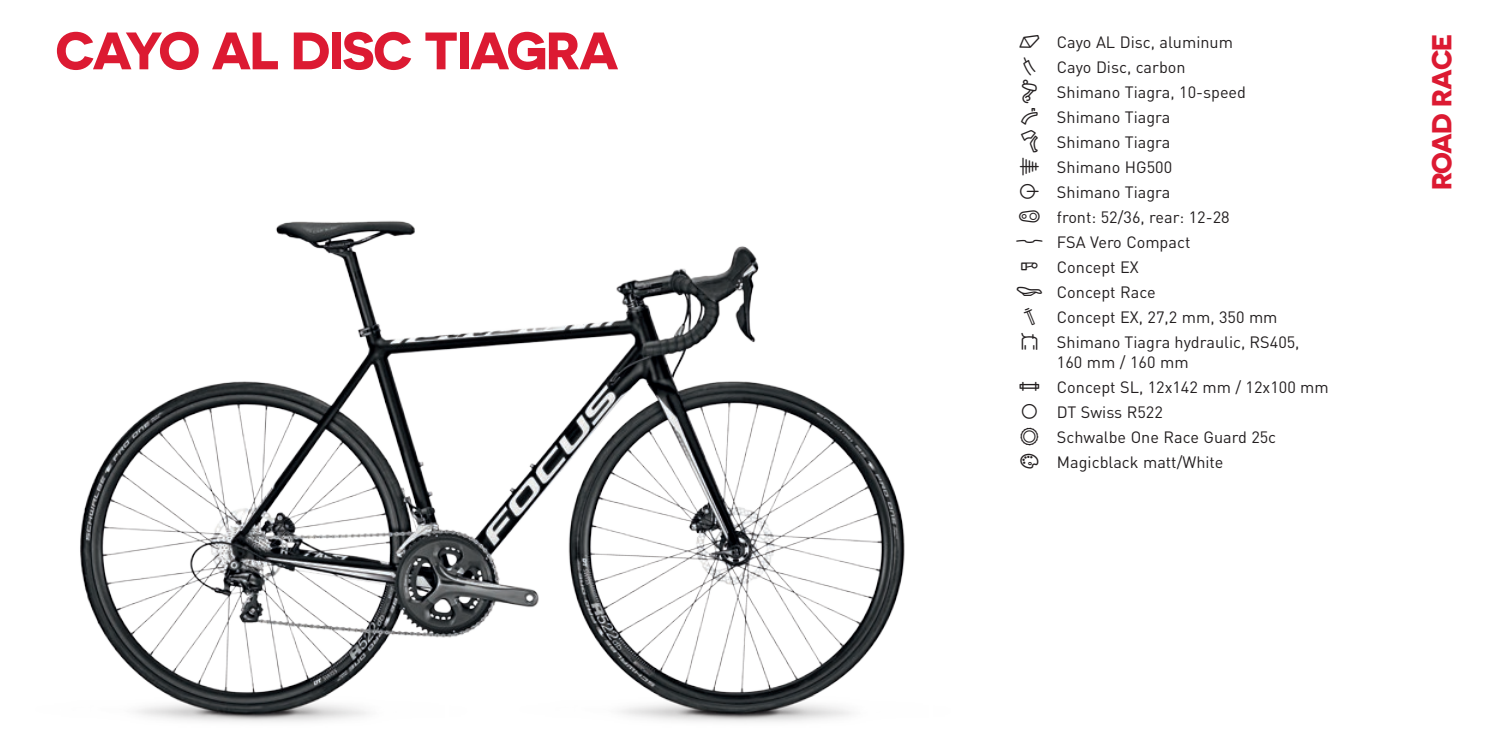
<style>
.page{position:relative;width:1486px;height:731px;background:#fff}
.page>*{position:absolute;margin:0;border:0;box-sizing:border-box;transform-origin:0 0}
.t1{font:700 52.5px "Novecentosanswide";letter-spacing:-.03em;color:#dc1a32}
.t2{font:700 27.5px "Novecentosanswide";letter-spacing:-.035em;color:#dc1a32}
.t3{font:16.25px/25px "DIN";color:#231f20}
.s1{font-family:"Bike Icons 2017";font-size:20px}
</style>
<div class="page">
<img style="left:80px;top:220px;width:825px;height:502px">
<h1 class="t1" style="left:55px;top:18px;width:565px">CAYO AL DISC TIAGRA</h1>
<p class="t3" style="left:1019px;top:30px;width:215px"><span class="s1">Q</span> Cayo AL Disc, aluminum</p>
<p class="t3" style="left:1019px;top:55px;width:168px"><span class="s1">H</span> Cayo Disc, carbon</p>
<p class="t3" style="left:1019px;top:80px;width:228px"><span class="s1">W</span> Shimano Tiagra, 10-speed</p>
<p class="t3" style="left:1057px;top:104px;width:115px">Shimano Tiagra</p>
<p class="t3" style="left:1019px;top:129px;width:152px"><span class="s1">C</span> Shimano Tiagra</p>
<p class="t3" style="left:1057px;top:154px;width:117px">Shimano HG500</p>
<p class="t3" style="left:1019px;top:179px;width:152px"><span class="s1">L</span> Shimano Tiagra</p>
<p class="t3" style="left:1019px;top:204px;width:212px"><span class="s1">Z</span> front: 52/36, rear: 12-28</p>
<p class="t3" style="left:1019px;top:229px;width:172px"><span class="s1">N</span> FSA Vero Compact</p>
<p class="t3" style="left:1057px;top:254px;width:83px">Concept EX</p>
<p class="t3" style="left:1019px;top:279px;width:138px"><span class="s1">T</span> Concept Race</p>
<p class="t3" style="left:1019px;top:304px;width:260px"><span class="s1">U</span> Concept EX, 27,2 mm, 350 mm</p>
<p class="t3" style="left:1019px;top:329px;width:282px"><span class="s1">A</span> Shimano Tiagra hydraulic, RS405,</p>
<p class="t3" style="left:1019px;top:349px;width:311px;text-indent:38px">160 mm / 160 mm<br><span class="s1">P</span> Concept SL, 12x142 mm / 12x100 mm<br><span class="s1">G</span> DT Swiss R522<br><span class="s1">R</span> Schwalbe One Race Guard 25c<br><span class="s1">0</span> Magicblack matt/White</p>
<h2 class="t2" style="left:1424px;top:190px;width:158px;rotate:-90deg">ROAD RACE</h2>
</div>
